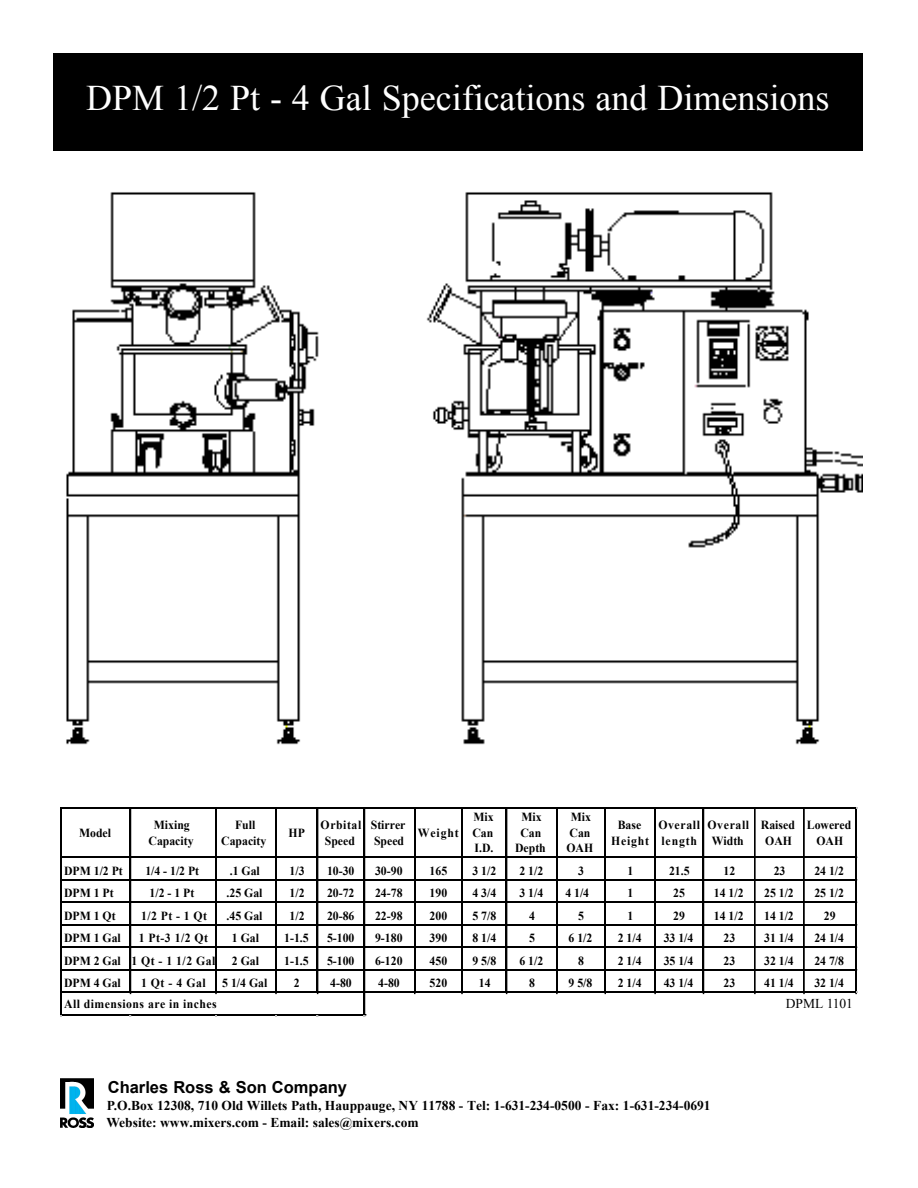
<style>
.page{position:relative;width:918px;height:1188px;background:#fff}
.page>*{position:absolute;margin:0;border:0;box-sizing:border-box;transform-origin:0 0}
.t1{font:36px "Times New Roman";color:#fff}
.t2{font:700 16.5px "Arial";color:#000}
.t3{font:700 13.5px/16.2px "Times New Roman";color:#000}
.t4{font:13.5px "Times New Roman";color:#000}
.t5{font:700 12.3px/15.8px "Times New Roman";color:#000;text-align:center;scale:.95 1}
.t6{font:700 12.3px/15.8px "Times New Roman";letter-spacing:.055em;color:#000;scale:.95 1}
.t7{font:700 12.3px "Times New Roman";letter-spacing:.04em;color:#000;scale:.95 1}
.t8{font:700 12.3px/15.8px "Times New Roman";letter-spacing:.05em;color:#000;text-align:center;scale:.95 1}
.t9{font:700 12.3px/15.8px "Times New Roman";letter-spacing:.065em;color:#000;text-align:center;scale:.95 1}
</style>
<div class="page">
<div style="left:53px;top:53px;width:810px;height:97px;background:#000"></div>
<img style="left:60px;top:1079px;width:33px;height:49px">
<hr style="left:62px;top:807px;width:794px;height:1px;background:#000">
<hr style="left:62px;top:856px;width:794px;height:2px;background:#000">
<hr style="left:62px;top:879px;width:794px;height:1px;background:#000">
<hr style="left:62px;top:902px;width:794px;height:1px;background:#000">
<hr style="left:62px;top:924px;width:794px;height:2px;background:#000">
<hr style="left:62px;top:946px;width:794px;height:2px;background:#000">
<hr style="left:62px;top:969px;width:794px;height:1px;background:#000">
<hr style="left:62px;top:992px;width:794px;height:1px;background:#000">
<hr style="left:60px;top:807px;width:2px;height:208px;background:#000">
<hr style="left:130px;top:808px;width:1px;height:185px;background:#000">
<hr style="left:215px;top:809px;width:2px;height:184px;background:#000">
<hr style="left:215px;top:808px;width:1px;height:185px;background:#000">
<hr style="left:275px;top:809px;width:2px;height:184px;background:#000">
<hr style="left:275px;top:808px;width:1px;height:185px;background:#000">
<hr style="left:317px;top:808px;width:1px;height:185px;background:#000">
<hr style="left:364px;top:808px;width:1px;height:207px;background:#000">
<hr style="left:62px;top:1014px;width:304px;height:2px;background:#000">
<hr style="left:414px;top:809px;width:2px;height:184px;background:#000">
<hr style="left:414px;top:808px;width:1px;height:185px;background:#000">
<hr style="left:461px;top:809px;width:2px;height:184px;background:#000">
<hr style="left:461px;top:808px;width:1px;height:185px;background:#000">
<hr style="left:506px;top:808px;width:1px;height:185px;background:#000">
<hr style="left:556px;top:809px;width:2px;height:184px;background:#000">
<hr style="left:556px;top:808px;width:1px;height:185px;background:#000">
<hr style="left:604px;top:809px;width:2px;height:184px;background:#000">
<hr style="left:604px;top:808px;width:1px;height:185px;background:#000">
<hr style="left:654px;top:808px;width:2px;height:185px;background:#000">
<hr style="left:703px;top:808px;width:1px;height:185px;background:#000">
<hr style="left:754px;top:809px;width:2px;height:184px;background:#000">
<hr style="left:754px;top:808px;width:1px;height:185px;background:#000">
<hr style="left:803px;top:809px;width:2px;height:184px;background:#000">
<hr style="left:803px;top:808px;width:1px;height:185px;background:#000">
<hr style="left:855px;top:809px;width:2px;height:184px;background:#000">
<hr style="left:855px;top:808px;width:1px;height:185px;background:#000">
<img style="left:66px;top:192px;width:797px;height:553px">
<h1 class="t1" style="left:86px;top:78px;width:745px">DPM 1/2 Pt - 4 Gal Specifications and Dimensions</h1>
<p class="t5" style="left:79px;top:825px;width:35px">Model</p>
<p class="t5" style="left:149px;top:817px;width:49px">Mixing<br>Capacity</p>
<p class="t5" style="left:221px;top:817px;width:49px">Full<br>Capacity</p>
<p class="t5" style="left:289px;top:825px;width:19px">HP</p>
<p class="t8" style="left:321px;top:817px;width:44px">Orbital<br>Speed</p>
<p class="t5" style="left:371px;top:817px;width:38px;text-align:left">Stirrer<br>Speed</p>
<p class="t5" style="left:418px;top:825px;width:44px">Weight</p>
<p class="t5" style="left:472px;top:809px;width:24px;text-align:justify">Mix Can I.D.</p>
<p class="t5" style="left:515px;top:809px;width:34px">Mix<br>Can<br>Depth</p>
<p class="t5" style="left:566px;top:809px;width:30px">Mix<br>Can<br>OAH</p>
<p class="t9" style="left:611px;top:817px;width:41px">Base<br>Height</p>
<p class="t6" style="left:658px;top:817px;width:45px">Overall length</p>
<p class="t6" style="left:708px;top:817px;width:45px;text-align:center">Overall<br>Width</p>
<p class="t5" style="left:761px;top:817px;width:37px">Raised<br>OAH</p>
<p class="t5" style="left:807px;top:817px;width:48px">Lowered<br>OAH</p>
<p class="t5" style="left:64px;top:863px;width:63px">DPM 1/2 Pt</p>
<p class="t5" style="left:145px;top:863px;width:58px">1/4 - 1/2 Pt</p>
<p class="t5" style="left:230px;top:863px;width:33px">.1 Gal</p>
<p class="t5" style="left:290px;top:863px;width:17px">1/3</p>
<p class="t5" style="left:327px;top:863px;width:30px">10-30</p>
<p class="t5" style="left:375px;top:863px;width:30px">30-90</p>
<p class="t5" style="left:430px;top:863px;width:20px">165</p>
<p class="t5" style="left:472px;top:863px;width:27px">3 1/2</p>
<p class="t5" style="left:519px;top:863px;width:27px">2 1/2</p>
<p class="t5" style="left:578px;top:863px;width:8px">3</p>
<p class="t5" style="left:627px;top:863px;width:8px">1</p>
<p class="t5" style="left:669px;top:863px;width:23px">21.5</p>
<p class="t5" style="left:724px;top:863px;width:14px">12</p>
<p class="t5" style="left:774px;top:863px;width:14px">23</p>
<p class="t5" style="left:814px;top:863px;width:33px">24 1/2</p>
<p class="t5" style="left:64px;top:885px;width:54px">DPM 1 Pt</p>
<p class="t5" style="left:150px;top:885px;width:49px">1/2 - 1 Pt</p>
<p class="t5" style="left:227px;top:885px;width:39px">.25 Gal</p>
<p class="t5" style="left:290px;top:885px;width:17px">1/2</p>
<p class="t5" style="left:327px;top:885px;width:30px">20-72</p>
<p class="t5" style="left:375px;top:885px;width:30px">24-78</p>
<p class="t5" style="left:430px;top:885px;width:20px">190</p>
<p class="t5" style="left:472px;top:885px;width:27px">4 3/4</p>
<p class="t5" style="left:519px;top:885px;width:27px">3 1/4</p>
<p class="t5" style="left:565px;top:885px;width:27px">4 1/4</p>
<p class="t5" style="left:627px;top:885px;width:8px">1</p>
<p class="t5" style="left:673px;top:885px;width:14px">25</p>
<p class="t5" style="left:714px;top:885px;width:33px">14 1/2</p>
<p class="t5" style="left:764px;top:885px;width:33px">25 1/2</p>
<p class="t5" style="left:814px;top:885px;width:33px">25 1/2</p>
<p class="t5" style="left:64px;top:908px;width:56px">DPM 1 Qt</p>
<p class="t5" style="left:141px;top:908px;width:71px">1/2 Pt - 1 Qt</p>
<p class="t5" style="left:227px;top:908px;width:39px">.45 Gal</p>
<p class="t5" style="left:290px;top:908px;width:17px">1/2</p>
<p class="t5" style="left:327px;top:908px;width:30px">20-86</p>
<p class="t5" style="left:375px;top:908px;width:30px">22-98</p>
<p class="t5" style="left:430px;top:908px;width:20px">200</p>
<p class="t5" style="left:472px;top:908px;width:27px">5 7/8</p>
<p class="t5" style="left:529px;top:908px;width:8px">4</p>
<p class="t5" style="left:578px;top:908px;width:8px">5</p>
<p class="t5" style="left:627px;top:908px;width:8px">1</p>
<p class="t5" style="left:673px;top:908px;width:14px">29</p>
<p class="t5" style="left:714px;top:908px;width:33px">14 1/2</p>
<p class="t5" style="left:764px;top:908px;width:33px">14 1/2</p>
<p class="t5" style="left:824px;top:908px;width:14px">29</p>
<p class="t5" style="left:64px;top:930px;width:61px">DPM 1 Gal</p>
<p class="t5" style="left:139px;top:930px;width:74px">1 Pt-3 1/2 Qt</p>
<p class="t5" style="left:232px;top:930px;width:30px">1 Gal</p>
<p class="t5" style="left:284px;top:930px;width:27px">1-1.5</p>
<p class="t5" style="left:327px;top:930px;width:30px">5-100</p>
<p class="t5" style="left:375px;top:930px;width:30px">9-180</p>
<p class="t5" style="left:430px;top:930px;width:20px">390</p>
<p class="t5" style="left:472px;top:930px;width:27px">8 1/4</p>
<p class="t5" style="left:529px;top:930px;width:8px">5</p>
<p class="t5" style="left:569px;top:930px;width:27px">6 1/2</p>
<p class="t5" style="left:618px;top:930px;width:27px">2 1/4</p>
<p class="t5" style="left:664px;top:930px;width:33px">33 1/4</p>
<p class="t5" style="left:724px;top:930px;width:14px">23</p>
<p class="t5" style="left:764px;top:930px;width:33px">31 1/4</p>
<p class="t5" style="left:814px;top:930px;width:33px">24 1/4</p>
<p class="t5" style="left:64px;top:953px;width:161px">DPM 2 Gal 1 Qt - 1 1/2 Gal</p>
<p class="t5" style="left:232px;top:953px;width:30px">2 Gal</p>
<p class="t5" style="left:284px;top:953px;width:27px">1-1.5</p>
<p class="t5" style="left:327px;top:953px;width:30px">5-100</p>
<p class="t5" style="left:375px;top:953px;width:30px">6-120</p>
<p class="t5" style="left:430px;top:953px;width:20px">450</p>
<p class="t5" style="left:472px;top:953px;width:27px">9 5/8</p>
<p class="t5" style="left:519px;top:953px;width:27px">6 1/2</p>
<p class="t5" style="left:578px;top:953px;width:8px">8</p>
<p class="t5" style="left:618px;top:953px;width:27px">2 1/4</p>
<p class="t5" style="left:664px;top:953px;width:33px">35 1/4</p>
<p class="t5" style="left:724px;top:953px;width:14px">23</p>
<p class="t5" style="left:764px;top:953px;width:33px">32 1/4</p>
<p class="t5" style="left:814px;top:953px;width:33px">24 7/8</p>
<p class="t5" style="left:64px;top:975px;width:61px">DPM 4 Gal</p>
<p class="t5" style="left:141px;top:975px;width:70px">1 Qt - 4 Gal</p>
<p class="t5" style="left:222px;top:975px;width:49px">5 1/4 Gal</p>
<p class="t5" style="left:294px;top:975px;width:8px">2</p>
<p class="t5" style="left:330px;top:975px;width:24px">4-80</p>
<p class="t5" style="left:378px;top:975px;width:24px">4-80</p>
<p class="t5" style="left:430px;top:975px;width:20px">520</p>
<p class="t5" style="left:479px;top:975px;width:14px">14</p>
<p class="t5" style="left:529px;top:975px;width:8px">8</p>
<p class="t5" style="left:569px;top:975px;width:27px">9 5/8</p>
<p class="t5" style="left:618px;top:975px;width:27px">2 1/4</p>
<p class="t5" style="left:664px;top:975px;width:33px">43 1/4</p>
<p class="t5" style="left:724px;top:975px;width:14px">23</p>
<p class="t5" style="left:764px;top:975px;width:33px">41 1/4</p>
<p class="t5" style="left:814px;top:975px;width:33px">32 1/4</p>
<p class="t7" style="left:64px;top:997px;width:162px">All dimensions are in inches</p>
<p class="t4" style="left:786px;top:996px;width:69px">DPML 1101</p>
<h2 class="t2" style="left:108px;top:1078px;width:241px">Charles Ross &amp; Son Company</h2>
<p class="t3" style="left:107px;top:1098px;width:606px">P.O.Box 12308, 710 Old Willets Path, Hauppauge, NY 11788 - Tel: 1-631-234-0500 - Fax: 1-631-234-0691<br>Website: www.mixers.com - Email: sales@mixers.com</p>
</div>
